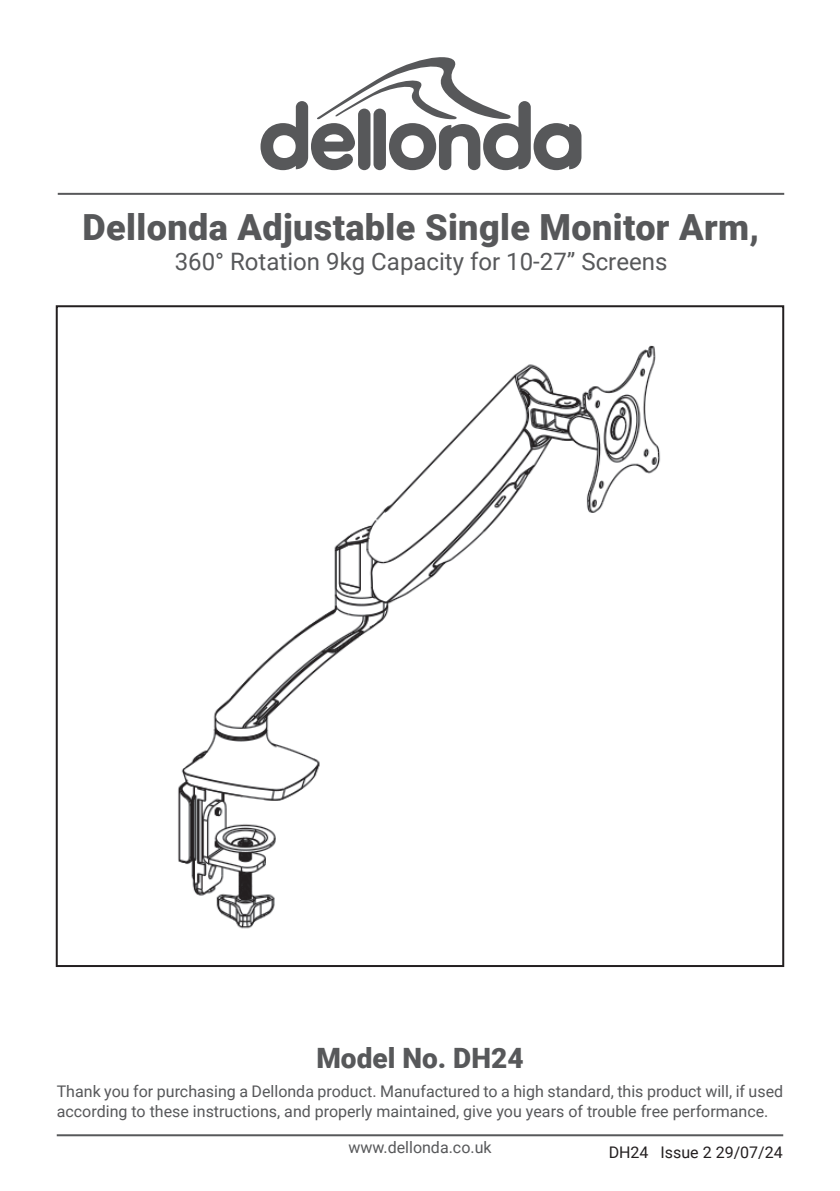
<style>
.page{position:relative;width:840px;height:1191px;background:#fff}
.page>*{position:absolute;margin:0;border:0;box-sizing:border-box;transform-origin:0 0}
.Product_Header{font:900 36px "Roboto";letter-spacing:.01em;color:#57585a}
.Model_Number{font:900 28px "Roboto";color:#57585a}
.Product_Header__Description{font:24px "Roboto";color:#57585a}
.Copy__Justified{font:16px/20px "Roboto";color:#57585a}
.Page_Footer{font:16px "Roboto";color:#57585a}
.t1{font:16px "Roboto";color:#231f20}
</style>
<div class="page">
<hr style="left:57px;top:1134px;width:725px;height:2px;background:#57585a">
<hr style="left:58px;top:193px;width:725px;height:2px;background:#57585a">
<svg style="left:260px;top:57px;width:321px;height:113px"></svg>
<img style="left:178px;top:345px;width:483px;height:584px">
<p class="Product_Header" style="left:83px;top:202px;width:677px">Dellonda Adjustable Single Monitor Arm,</p>
<p class="Product_Header__Description" style="left:174px;top:245px;width:494px">360° Rotation 9kg Capacity for 10-27” Screens</p>
<p class="Model_Number" style="left:316px;top:1038px;width:208px">Model No. DH24</p>
<p class="Copy__Justified" style="left:57px;top:1081px;width:727px">Thank you for purchasing a Dellonda product. Manufactured to a high standard, this product will, if used according to these instructions, and properly maintained, give you years of trouble free performance.</p>
<p class="t1" style="left:608px;top:1141px;width:176px">DH24 Issue 2 29/07/24</p>
<p class="Page_Footer" style="left:348px;top:1136px;width:145px">www.dellonda.co.uk</p>
</div>
